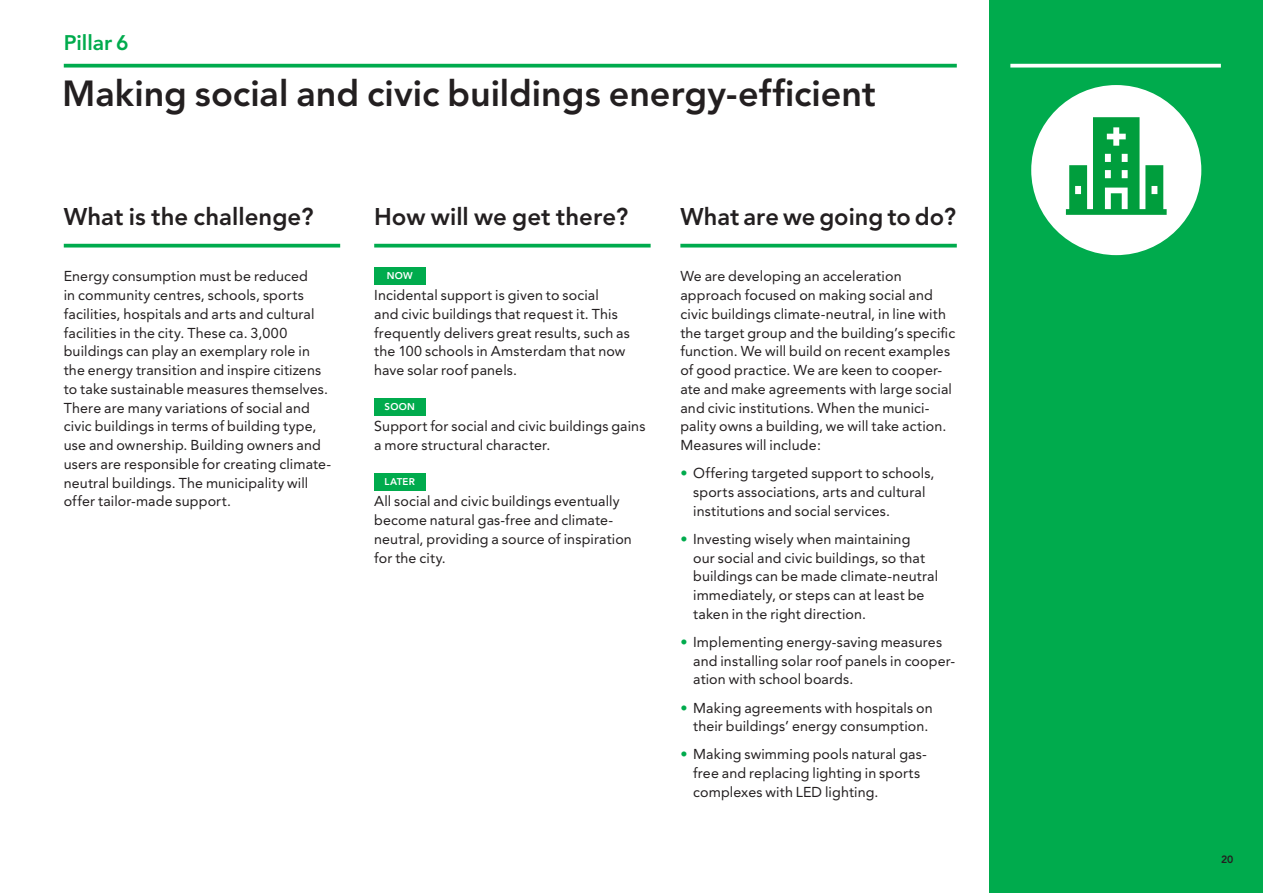
<style>
.page{position:relative;width:1263px;height:893px;background:#fff}
.page>*{position:absolute;margin:0;border:0;box-sizing:border-box;transform-origin:0 0}
.K_kop_24_-_ENG{font:800 36px "Avenir";color:#231f20}
.K_kop_16_-_ENG{font:800 24px "Avenir";color:#231f20}
.K_kop_14_-_ENG{font:800 21px "Avenir";color:#00ab4d}
.K_brood_-_ENG{font:14.25px/18.8px "Avenir";letter-spacing:.01em;color:#231f20}
.K_bullet_brood_-_ENG{font:14.25px/18.8px "Avenir";letter-spacing:.01em;color:#231f20}
.t1{font:800 10.5px "Avenir";color:#231f20}
.K_brood_-_ENG-2{font:800 9.75px "Avenir";letter-spacing:.025em;color:#fff}
.s1{color:#00ab4d}
</style>
<div class="page">
<div style="left:989px;top:0;width:274px;height:893px;background:#00ab4d"></div>
<svg style="left:1010px;top:64px;width:211px;height:4px"></svg>
<div style="left:1031px;top:85px;width:170px;height:170px;background:#fff;border-radius:50%"></div>
<svg style="left:1066px;top:117px;width:101px;height:98px"></svg>
<svg style="left:64px;top:64px;width:893px;height:4px;background:#1db461"></svg>
<svg style="left:64px;top:244px;width:276px;height:4px"></svg>
<svg style="left:374px;top:244px;width:277px;height:4px"></svg>
<div style="left:374px;top:267px;width:51px;height:17px;background:#00ab4d"></div>
<div style="left:374px;top:398px;width:51px;height:18px;background:#00ab4d"></div>
<div style="left:374px;top:473px;width:51px;height:17px;background:#00ab4d"></div>
<svg style="left:680px;top:244px;width:277px;height:4px"></svg>
<h2 class="K_kop_14_-_ENG" style="left:64px;top:30px;width:66px">Pillar 6</h2>
<h1 class="K_kop_24_-_ENG" style="left:62px;top:72px;width:815px">Making social and civic buildings energy-efficient</h1>
<h2 class="K_kop_16_-_ENG" style="left:64px;top:202px;width:251px">What is the challenge?</h2>
<p class="K_brood_-_ENG" style="left:64px;top:267px;width:269px">Energy consumption must be reduced<br>in community centres, schools, sports facilities, hospitals and arts and cultural facilities in the city. These ca. 3,000 buildings can play an exemplary role in the energy transition and inspire citizens to take sustainable measures themselves.<br>There are many variations of social and civic buildings in terms of building type, use and ownership. Building owners and users are responsible for creating climate&shy;neutral buildings. The municipality will offer tailor-made support.</p>
<h2 class="K_kop_16_-_ENG" style="left:374px;top:202px;width:256px">How will we get there?</h2>
<p class="K_brood_-_ENG-2" style="left:387px;top:270px;width:27px">NOW</p>
<p class="K_brood_-_ENG" style="left:374px;top:286px;width:257px">Incidental support is given to social<br>and civic buildings that request it. This frequently delivers great results, such as the 100 schools in Amsterdam that now have solar roof panels.</p>
<p class="K_brood_-_ENG-2" style="left:385px;top:401px;width:32px">SOON</p>
<p class="K_brood_-_ENG" style="left:374px;top:417px;width:273px">Support for social and civic buildings gains a more structural character.</p>
<p class="K_brood_-_ENG-2" style="left:385px;top:476px;width:32px">LATER</p>
<p class="K_brood_-_ENG" style="left:374px;top:492px;width:259px">All social and civic buildings eventually become natural gas-free and climate&shy;neutral, providing a source of inspiration for the city.</p>
<h2 class="K_kop_16_-_ENG" style="left:680px;top:202px;width:277px">What are we going to do?</h2>
<p class="K_brood_-_ENG" style="left:680px;top:267px;width:276px">We are developing an acceleration approach focused on making social and civic buildings climate-neutral, in line with the target group and the building’s specific function. We will build on recent examples of good practice. We are keen to cooper&shy;ate and make agreements with large social and civic institutions. When the munici&shy;pality owns a building, we will take action.<br>Measures will include:</p>
<p class="K_bullet_brood_-_ENG" style="left:693px;top:464px;width:243px;text-indent:-13px"><span class="s1">•</span> Offering targeted support to schools, sports associations, arts and cultural institutions and social services.</p>
<p class="K_bullet_brood_-_ENG" style="left:693px;top:530px;width:247px;text-indent:-13px"><span class="s1">•</span> Investing wisely when maintaining<br>our social and civic buildings, so that buildings can be made climate-neutral immediately, or steps can at least be taken in the right direction.</p>
<p class="K_bullet_brood_-_ENG" style="left:693px;top:633px;width:263px;text-indent:-13px"><span class="s1">•</span> Implementing energy-saving measures and installing solar roof panels in cooper&shy;ation with school boards.</p>
<p class="K_bullet_brood_-_ENG" style="left:680px;top:698px;width:254px;text-align:center"><span class="s1">•</span> Making agreements with hospitals on their buildings’ energy consumption.</p>
<p class="K_bullet_brood_-_ENG" style="left:693px;top:745px;width:235px;text-indent:-13px"><span class="s1">•</span> Making swimming pools natural gas&shy;free and replacing lighting in sports complexes with LED lighting.</p>
<p class="t1" style="left:1221px;top:853px;width:14px">20</p>
</div>
